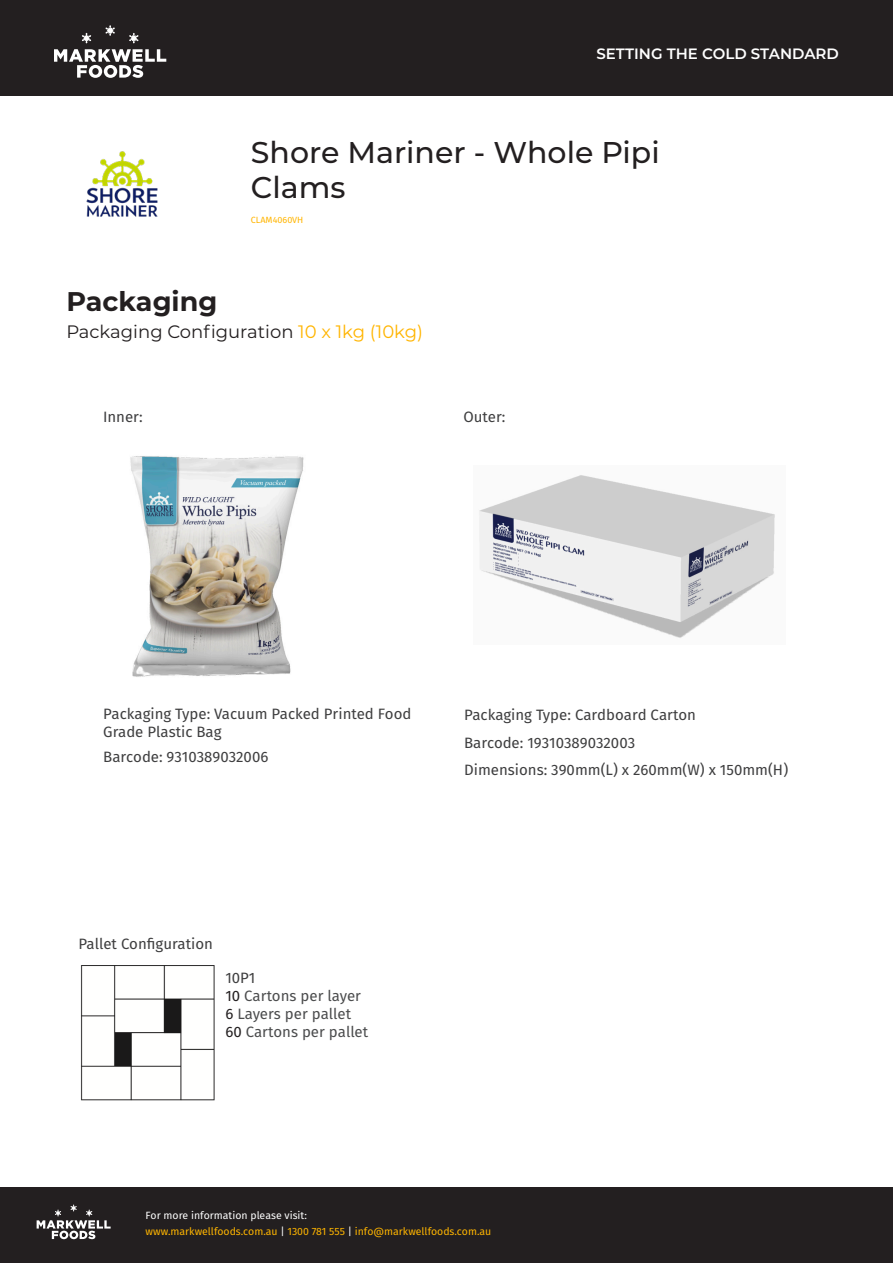
<style>
.page{position:relative;width:893px;height:1263px;background:#fff}
.page>*{position:absolute;margin:0;border:0;box-sizing:border-box;transform-origin:0 0}
.t1{font:500 30px/34.5px "Montserrat";color:#231f20}
.t2{font:700 27px "Montserrat";color:#231f20}
.t3{font:18px "Montserrat";color:#231f20}
.t4{font:15px/18px "Fira Sans";color:#3e3e3f}
.t5{font:15px/18px "Fira Sans";color:#4b4c4d}
.t6{font:600 15px "Montserrat";color:#fff}
.t7{font:10.5px/16.5px "Fira Sans";color:#ffb500}
.t8{font:9px "Fira Sans";color:#ffb500}
.s1{color:#ffb500}
.s2{color:#3e3e3f}
.s3{color:#231f20}
.s4{color:#fff}
</style>
<div class="page">
<div style="left:0;top:1187px;width:893px;height:76px;background:#231f20"></div>
<svg style="left:37px;top:1204px;width:74px;height:35px"></svg>
<div style="left:0;top:0;width:893px;height:95px;background:#231f20"></div>
<svg style="left:54px;top:49px;width:112px;height:29px"></svg>
<svg style="left:82px;top:33px;width:9px;height:10px"></svg>
<svg style="left:106px;top:25px;width:9px;height:11px"></svg>
<svg style="left:129px;top:33px;width:9px;height:10px"></svg>
<img style="left:86px;top:151px;width:72px;height:66px">
<img style="left:130px;top:456px;width:174px;height:221px">
<img style="left:479px;top:475px;width:296px;height:163px">
<img style="left:80px;top:965px;width:135px;height:136px">
<p class="t6" style="left:596px;top:43px;width:244px">SETTING THE COLD STANDARD</p>
<p class="t2" style="left:66px;top:282px;width:153px">Packaging</p>
<p class="t1" style="left:251px;top:134px;width:410px">Shore Mariner - Whole Pipi<br>Clams</p>
<p class="t8" style="left:251px;top:214px;width:54px">CLAM4060VH</p>
<p class="t3" style="left:66px;top:320px;width:358px">Packaging Configuration <span class="s1">10 x 1kg (10kg)</span></p>
<p class="t4" style="left:103px;top:408px;width:41px">Inner:</p>
<p class="t4" style="left:463px;top:408px;width:44px">Outer:</p>
<p class="t4" style="left:103px;top:705px;width:310px">Packaging Type: Vacuum Packed Printed Food<br>Grade Plastic Bag</p>
<p class="t4" style="left:103px;top:748px;width:167px">Barcode: 9310389032006</p>
<p class="t4" style="left:464px;top:706px;width:233px">Packaging Type: Cardboard Carton</p>
<p class="t4" style="left:464px;top:734px;width:173px">Barcode: 19310389032003</p>
<p class="t4" style="left:464px;top:761px;width:326px">Dimensions: 390mm(L) x 260mm(W) x 150mm(H)</p>
<p class="t4" style="left:78px;top:935px;width:136px">Pallet Configuration</p>
<p class="t5" style="left:225px;top:968px;width:144px"><span class="s2">10P1<br></span><span class="s3">10</span> Cartons per layer<br><span class="s3">6</span> Layers per pallet<br><span class="s3">60</span> Cartons per pallet</p>
<p class="t7" style="left:146px;top:1206px;width:347px"><span class="s4">For more information please visit:<br></span>www.markwellfoods.com.au <span class="s4">|</span> 1300 781 555 <span class="s4">|</span> info@markwellfoods.com.au</p>
</div>
